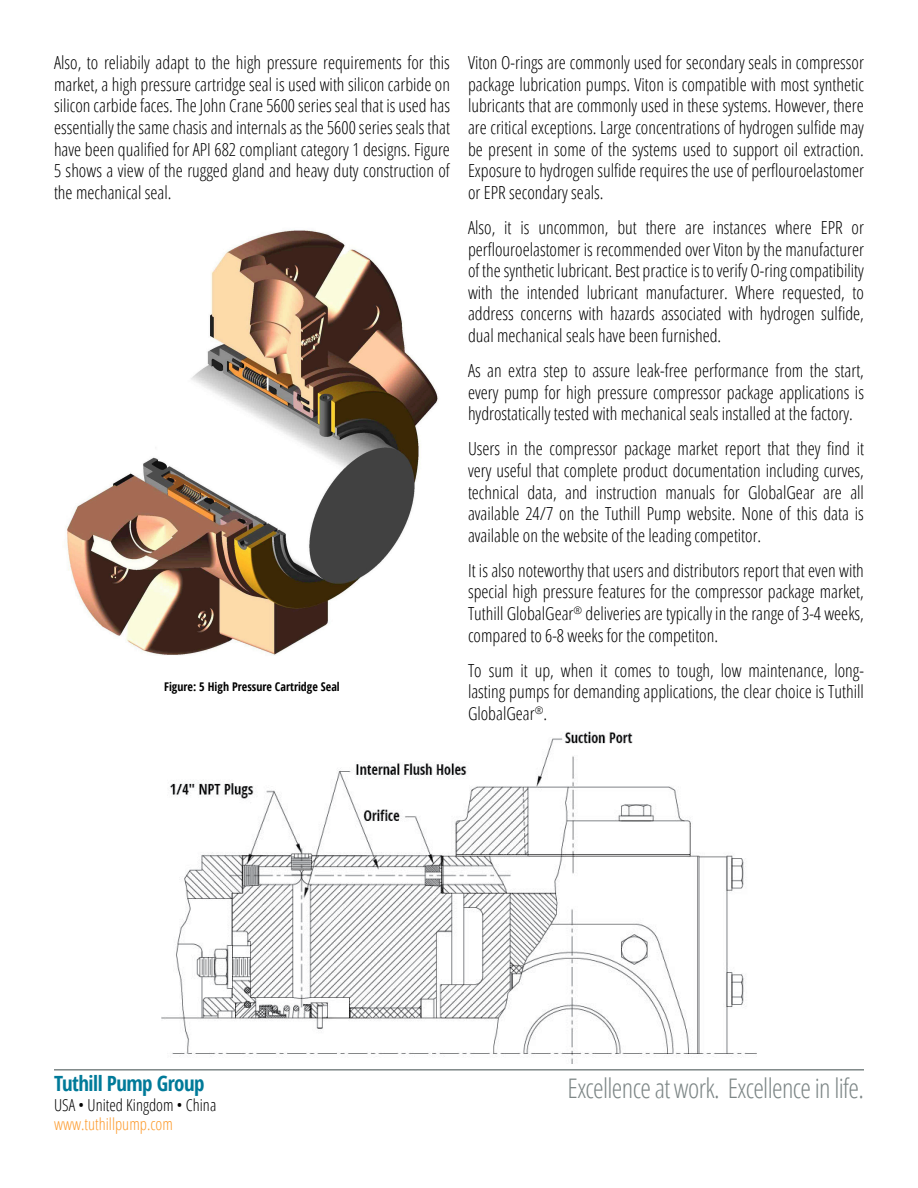
<style>
.page{position:relative;width:918px;height:1188px;background:#fff}
.page>*{position:absolute;margin:0;border:0;box-sizing:border-box;transform-origin:0 0}
.t1{font:300 condensed 27px "Open Sans";letter-spacing:-.025em;color:#7d8686}
.t2{font:700 condensed 21px "Open Sans";letter-spacing:-.025em;color:#007a99}
.Main_Text{font:300 condensed 18px/21.6px "Open Sans";color:#000;text-align:justify}
.t3{font:300 condensed 16.5px "Open Sans";color:#000}
.t4{font:300 condensed 16.5px "Open Sans";color:#fc992a}
.t5{font:700 condensed 12px "Open Sans";color:#000}
</style>
<div class="page">
<hr style="left:54px;top:1069px;width:810px;height:2px;background:#7d8686">
<img style="left:66px;top:230px;width:372px;height:425px">
<img style="left:161px;top:732px;width:596px;height:332px">
<p class="Main_Text" style="left:54px;top:51px;width:398px">Also, to reliabily adapt to the high pressure requirements for this market, a high pressure cartridge seal is used with silicon carbide on silicon carbide faces. The John Crane 5600 series seal that is used has essentially the same chasis and internals as the 5600 series seals that have been qualified for API 682 compliant category 1 designs. Figure 5 shows a view of the rugged gland and heavy duty construction of the mechanical seal.</p>
<p class="t5" style="left:164px;top:678px;width:177px">Figure: 5 High Pressure Cartridge Seal</p>
<p class="Main_Text" style="left:468px;top:51px;width:398px">Viton O-rings are commonly used for secondary seals in compressor package lubrication pumps. Viton is compatible with most synthetic lubricants that are commonly used in these systems. However, there are critical exceptions. Large concentrations of hydrogen sulfide may be present in some of the systems used to support oil extraction.<br>Exposure to hydrogen sulfide requires the use of perflouroelastomer or EPR secondary seals.</p>
<p class="Main_Text" style="left:468px;top:216px;width:398px">Also, it is uncommon, but there are instances where EPR or perflouroelastomer is recommended over Viton by the manufacturer of the synthetic lubricant. Best practice is to verify O-ring compatibility with the intended lubricant manufacturer. Where requested, to address concerns with hazards associated with hydrogen sulfide, dual mechanical seals have been furnished.</p>
<p class="Main_Text" style="left:468px;top:359px;width:398px">As an extra step to assure leak-free performance from the start, every pump for high pressure compressor package applications is hydrostatically tested with mechanical seals installed at the factory.</p>
<p class="Main_Text" style="left:468px;top:437px;width:398px">Users in the compressor package market report that they find it very useful that complete product documentation including curves, technical data, and instruction manuals for GlobalGear are all available 24/7 on the Tuthill Pump website. None of this data is available on the website of the leading competitor.</p>
<p class="Main_Text" style="left:468px;top:559px;width:397px">It is also noteworthy that users and distributors report that even with special high pressure features for the compressor package market, Tuthill GlobalGear<sup>®</sup> deliveries are typically in the range of 3-4 weeks, compared to 6-8 weeks for the competiton.</p>
<p class="Main_Text" style="left:468px;top:659px;width:397px">To sum it up, when it comes to tough, low maintenance, long&shy;lasting pumps for demanding applications, the clear choice is Tuthill GlobalGear<sup>®</sup>.</p>
<p class="t2" style="left:54px;top:1069px;width:152px">Tuthill Pump Group</p>
<p class="t3" style="left:54px;top:1093px;width:164px">USA • United Kingdom • China</p>
<p class="t4" style="left:54px;top:1113px;width:120px">www.tuthillpump.com</p>
<h1 class="t1" style="left:568px;top:1070px;width:298px">Excellence at work. Excellence in life.</h1>
</div>
